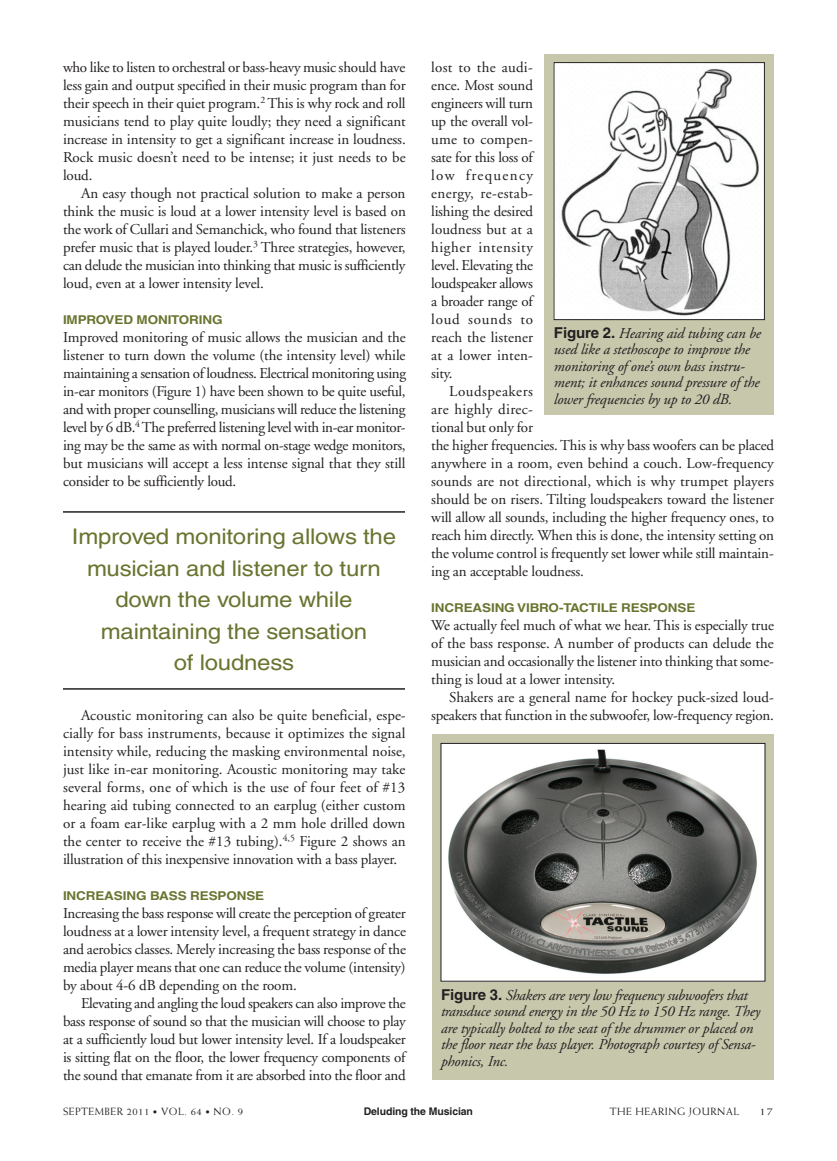
<style>
.page{position:relative;width:837px;height:1161px;background:#fff}
.page>*{position:absolute;margin:0;border:0;box-sizing:border-box;transform-origin:0 0}
.blurb{font:21.6px/31.5px "Helvetica";letter-spacing:-.01em;color:#6a7430;text-align:center;scale:1.11 1}
.txt{font:15px/18px "Adobe Garamond";letter-spacing:-.01em;color:#231f20;text-align:justify}
.p{font:15px/18px "Adobe Garamond";letter-spacing:-.01em;color:#231f20;text-align:justify}
.photo_caption{font:italic 15px/16.5px "Adobe Garamond";letter-spacing:-.01em;color:#231f20}
.h1{font:700 12.15px "Helvetica";letter-spacing:-.01em;color:#6a7430;scale:1.11 1}
.t1{font:10.8px "Weiss";color:#231f20;scale:1.11 1}
.t2{font:10.5px "Weiss";letter-spacing:.05em;color:#231f20}
.t3{font:700 10.5px "Helvetica";letter-spacing:-.01em;color:#231f20}
.s1{font-family:"Helvetica";font-weight:700;font-style:normal}
.s2{font-size:9px}
</style>
<div class="page">
<div style="left:545px;top:54px;width:229px;height:361px;background:#c7c7ac"></div>
<img style="left:556px;top:64px;width:207px;height:254px">
<div style="left:554px;top:62px;width:211px;height:258px;border:1px solid #231f20"></div>
<hr style="left:63px;top:511px;width:342px;height:2px;background:#231f20">
<hr style="left:63px;top:688px;width:342px;height:2px;background:#231f20">
<div style="left:432px;top:734px;width:342px;height:346px;background:#c7c7ac"></div>
<img style="left:443px;top:745px;width:320px;height:235px">
<p class="p" style="left:63px;top:59px;width:344px">who like to listen to orchestral or bass-heavy music should have less gain and output specified in their music program than for their speech in their quiet program.<sup>2</sup> This is why rock and roll musicians tend to play quite loudly; they need a significant increase in intensity to get a significant increase in loudness.<br>Rock music doesn’t need to be intense; it just needs to be loud.</p>
<p class="txt" style="left:63px;top:185px;width:344px;text-indent:18px">An easy though not practical solution to make a person think the music is loud at a lower intensity level is based on the work of Cullari and Semanchick, who found that listeners prefer music that is played louder.<sup>3</sup> Three strategies, however, can delude the musician into thinking that music is sufficiently loud, even at a lower intensity level.</p>
<p class="h1" style="left:63px;top:312px;width:145px">IMPROVED MONITORING</p>
<p class="p" style="left:63px;top:329px;width:345px">Improved monitoring of music allows the musician and the listener to turn down the volume (the intensity level) while maintaining a sensation of loudness. Electrical monitoring using in-ear monitors (Figure 1) have been shown to be quite useful, and with proper counselling, musicians will reduce the listening level by 6 dB.<sup>4</sup> The preferred listening level with in-ear monitor&shy;ing may be the same as with normal on-stage wedge monitors, but musicians will accept a less intense signal that they still consider to be sufficiently loud.</p>
<p class="blurb" style="left:72px;top:521px;width:294px">Improved monitoring allows the musician and listener to turn down the volume while maintaining the sensation<br>of loudness</p>
<p class="txt" style="left:63px;top:707px;width:344px;text-indent:18px">Acoustic monitoring can also be quite beneficial, espe&shy;cially for bass instruments, because it optimizes the signal intensity while, reducing the masking environmental noise, just like in-ear monitoring. Acoustic monitoring may take several forms, one of which is the use of four feet of #13 hearing aid tubing connected to an earplug (either custom or a foam ear-like earplug with a 2 mm hole drilled down the center to receive the #13 tubing).<sup>4,5</sup> Figure 2 shows an illustration of this inexpensive innovation with a bass player.</p>
<p class="h1" style="left:63px;top:888px;width:183px">INCREASING BASS RESPONSE</p>
<p class="p" style="left:63px;top:905px;width:345px">Increasing the bass response will create the perception of greater loudness at a lower intensity level, a frequent strategy in dance and aerobics classes. Merely increasing the bass response of the media player means that one can reduce the volume (intensity) by about 4-6 dB depending on the room.</p>
<p class="txt" style="left:63px;top:995px;width:344px;text-indent:18px">Elevating and angling the loud speakers can also improve the bass response of sound so that the musician will choose to play at a sufficiently loud but lower intensity level. If a loudspeaker is sitting flat on the floor, the lower frequency components of the sound that emanate from it are absorbed into the floor and</p>
<p class="txt" style="left:431px;top:59px;width:103px">lost to the audi&shy;ence. Most sound engineers will turn up the overall vol&shy;ume to compen&shy;sate for this loss of low frequency energy, re-estab&shy;lishing the desired loudness but at a higher intensity level. Elevating the loudspeaker allows a broader range of loud sounds to reach the listener at a lower inten&shy;sity.</p>
<p class="txt" style="left:431px;top:383px;width:345px;text-align:left;text-indent:18px">Loudspeakers<br>are highly direc-<br>tional but only for<br>the higher frequencies. This is why bass woofers can be placed anywhere in a room, even behind a couch. Low-frequency sounds are not directional, which is why trumpet players should be on risers. Tilting loudspeakers toward the listener will allow all sounds, including the higher frequency ones, to reach him directly. When this is done, the intensity setting on the volume control is frequently set lower while still maintain&shy;ing an acceptable loudness.</p>
<p class="h1" style="left:431px;top:600px;width:239px">INCREASING VIBRO-TACTILE RESPONSE</p>
<p class="p" style="left:431px;top:617px;width:344px">We actually feel much of what we hear. This is especially true of the bass response. A number of products can delude the musician and occasionally the listener into thinking that some&shy;thing is loud at a lower intensity.</p>
<p class="txt" style="left:431px;top:689px;width:344px;text-align:right">Shakers are a general name for hockey puck-sized loud&shy;speakers that function in the subwoofer, low-frequency region.</p>
<p class="photo_caption" style="left:554px;top:325px;width:209px"><span class="s1">Figure 2.</span> Hearing aid tubing can be used like a stethoscope to improve the monitoring of one’s own bass instru&shy;ment; it enhances sound pressure of the lower frequencies by up to 20 dB.</p>
<p class="photo_caption" style="left:441px;top:987px;width:321px"><span class="s1">Figure 3.</span> Shakers are very low frequency subwoofers that transduce sound energy in the 50 Hz to 150 Hz range. They are typically bolted to the seat of the drummer or placed on the floor near the bass player. Photograph courtesy of Sensa&shy;phonics, Inc.</p>
<p class="t2" style="left:63px;top:1105px;width:182px">SEPTEMBER 2011 <span class="s2">•</span> VOL. 64 <span class="s2">•</span> NO. 9</p>
<p class="t3" style="left:364px;top:1105px;width:111px">Deluding the Musician</p>
<p class="t2" style="left:610px;top:1105px;width:131px">THE HEARING JOURNAL</p>
<p class="t1" style="left:760px;top:1105px;width:13px">17</p>
</div>
